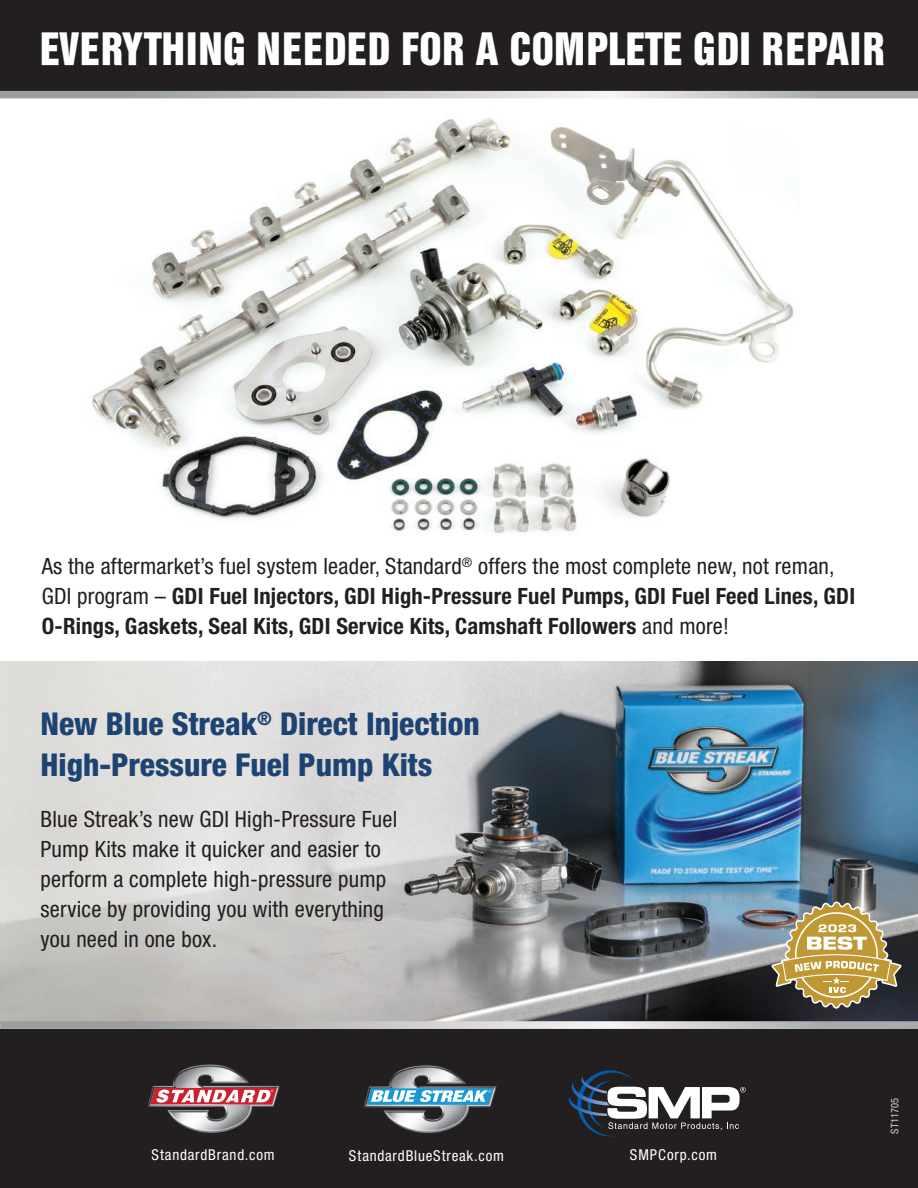
<style>
.page{position:relative;width:918px;height:1188px;background:#231f20}
.page>*{position:absolute;margin:0;border:0;box-sizing:border-box;transform-origin:0 0}
.Header{font:46.5px "Helvetica Inserat BQ";letter-spacing:.025em;color:#fff}
.copy{font:800 condensed 31.5px/40.5px "Helvetica Neue LT Std";color:#1c4372}
.copy-2{font:700 condensed 22.5px/30px "Helvetica Neue LT Std";letter-spacing:.01em;color:#231f20}
.copy-3{font:condensed 22.5px/30px "Helvetica Neue LT Std";letter-spacing:.01em;color:#231f20}
.URL{font:condensed 15px "Helvetica Neue LT Std";letter-spacing:.055em;color:#fff}
.t1{font:condensed 10.5px "Helvetica Neue LT Std";color:#d1d2d4}
.s1{font-weight:400}
</style>
<div class="page">
<div style="left:0;top:98px;width:918px;height:564px;background:#fff"></div>
<img style="left:147px;top:1064px;width:133px;height:69px">
<svg style="left:150px;top:1088px;width:127px;height:16px;background:#dd7d85"></svg>
<svg style="left:569px;top:1070px;width:177px;height:67px"></svg>
<img style="left:0;top:662px;width:918px;height:359px">
<svg style="left:0;top:91px;width:918px;height:7px;background:#bec0c2"></svg>
<svg style="left:0;top:1021px;width:918px;height:8px;background:#bcbebf"></svg>
<img style="left:84px;top:111px;width:715px;height:434px">
<img style="left:364px;top:1065px;width:133px;height:69px">
<svg style="left:367px;top:1088px;width:126px;height:17px;background:#78bee0"></svg>
<svg style="left:771px;top:901px;width:131px;height:108px;background:#a39369"></svg>
<p class="Header" style="left:40px;top:24px;width:846px">EVERYTHING NEEDED FOR A COMPLETE GDI REPAIR</p>
<p class="copy-2" style="left:42px;top:551px;width:815px"><span class="s1">As the aftermarket’s fuel system leader, Standard</span><sup>®</sup> <span class="s1">offers the most complete new, not reman,<br>GDI program –</span> GDI Fuel Injectors, GDI High-Pressure Fuel Pumps, GDI Fuel Feed Lines, GDI<br>O-Rings, Gaskets, Seal Kits, GDI Service Kits, Camshaft Followers <span class="s1">and more!</span></p>
<p class="copy" style="left:40px;top:703px;width:441px">New Blue Streak<sup>®</sup> Direct Injection<br>High-Pressure Fuel Pump Kits</p>
<p class="copy-3" style="left:40px;top:804px;width:358px">Blue Streak’s new GDI High-Pressure Fuel Pump Kits make it quicker and easier to perform a complete high-pressure pump service by providing you with everything you need in one box.</p>
<p class="URL" style="left:151px;top:1146px;width:125px">StandardBrand.com</p>
<p class="URL" style="left:630px;top:1146px;width:88px">SMPCorp.com</p>
<p class="URL" style="left:349px;top:1147px;width:156px">StandardBlueStreak.com</p>
<p class="t1" style="left:889px;top:1134px;width:37px;rotate:-90deg">ST11705</p>
</div>
